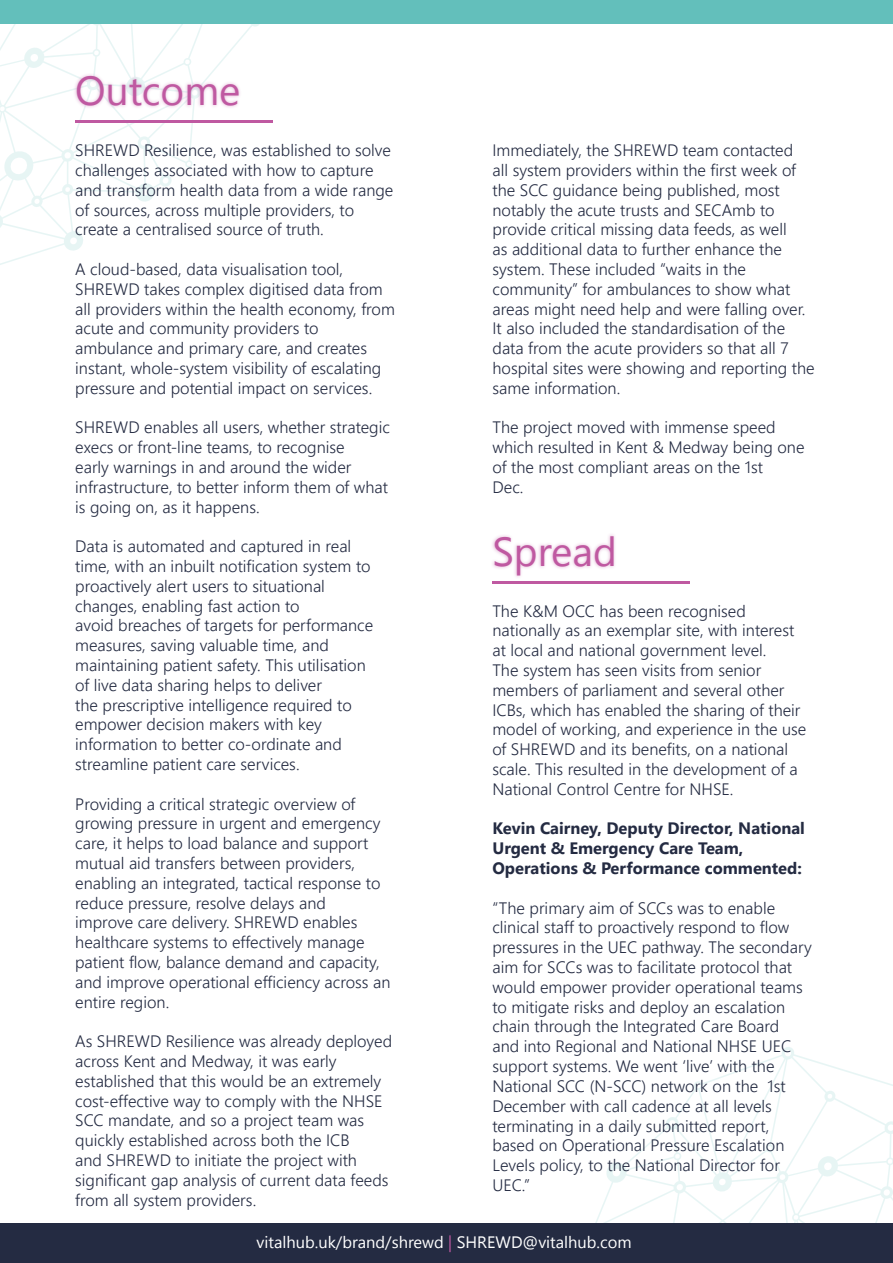
<style>
.page{position:relative;width:893px;height:1263px;background:#fff}
.page>*{position:absolute;margin:0;border:0;box-sizing:border-box;transform-origin:0 0}
.t1{font:40.5px "Nirmala UI";color:#bf59a1}
.t2{font:300 16.5px/19.8px "Nirmala UI";color:#242b42}
.t3{font:700 16.5px/19.8px "Nirmala UI";color:#242b42}
.t4{font:16.5px "Nirmala UI";color:#fff}
.s1{color:#bf59a1}
</style>
<div class="page">
<svg style="left:0;top:24px;width:260px;height:241px"></svg>
<svg style="left:580px;top:1047px;width:313px;height:177px"></svg>
<div style="left:491px;top:532px;width:127px;height:47px;background:#bf59a1;opacity:.45"></div>
<div style="left:483px;top:572px;width:216px;height:22px;background:#fff"></div>
<hr style="left:492px;top:581px;width:198px;height:3px;background:#bf59a1">
<div style="left:0;top:0;width:893px;height:24px;background:#63bfbb"></div>
<div style="left:0;top:1224px;width:893px;height:39px;background:#242b42"></div>
<div style="left:73px;top:72px;width:170px;height:37px;background:#bf59a1;opacity:.45"></div>
<div style="left:66px;top:110px;width:216px;height:23px;background:#fff"></div>
<hr style="left:75px;top:120px;width:198px;height:3px;background:#bf59a1">
<h1 class="t1" style="left:75px;top:58px;width:167px">Outcome</h1>
<p class="t2" style="left:75px;top:139px;width:320px">SHREWD Resilience, was established to solve challenges associated with how to capture and transform health data from a wide range of sources, across multiple providers, to create a centralised source of truth.</p>
<p class="t2" style="left:75px;top:258px;width:321px">A cloud-based, data visualisation tool, SHREWD takes complex digitised data from all providers within the health economy, from acute and community providers to ambulance and primary care, and creates instant, whole-system visibility of escalating pressure and potential impact on services.</p>
<p class="t2" style="left:75px;top:417px;width:316px">SHREWD enables all users, whether strategic execs or front-line teams, to recognise<br>early warnings in and around the wider infrastructure, to better inform them of what is going on, as it happens.</p>
<p class="t2" style="left:75px;top:535px;width:299px">Data is automated and captured in real time, with an inbuilt notification system to proactively alert users to situational changes, enabling fast action to<br>avoid breaches of targets for performance measures, saving valuable time, and maintaining patient safety. This utilisation of live data sharing helps to deliver<br>the prescriptive intelligence required to empower decision makers with key information to better co-ordinate and streamline patient care services.</p>
<p class="t2" style="left:75px;top:793px;width:317px">Providing a critical strategic overview of growing pressure in urgent and emergency care, it helps to load balance and support mutual aid transfers between providers, enabling an integrated, tactical response to reduce pressure, resolve delays and<br>improve care delivery. SHREWD enables healthcare systems to effectively manage patient flow, balance demand and capacity, and improve operational efficiency across an entire region.</p>
<p class="t2" style="left:75px;top:1030px;width:318px">As SHREWD Resilience was already deployed across Kent and Medway, it was early established that this would be an extremely cost-effective way to comply with the NHSE SCC mandate, and so a project team was quickly established across both the ICB<br>and SHREWD to initiate the project with significant gap analysis of current data feeds from all system providers.</p>
<p class="t2" style="left:493px;top:139px;width:324px">Immediately, the SHREWD team contacted<br>all system providers within the first week of the SCC guidance being published, most notably the acute trusts and SECAmb to provide critical missing data feeds, as well<br>as additional data to further enhance the system. These included “waits in the community” for ambulances to show what areas might need help and were falling over.<br>It also included the standardisation of the data from the acute providers so that all 7 hospital sites were showing and reporting the same information.</p>
<p class="t2" style="left:493px;top:417px;width:313px">The project moved with immense speed which resulted in Kent &amp; Medway being one of the most compliant areas on the 1st<br>Dec.</p>
<h1 class="t1" style="left:492px;top:519px;width:126px">Spread</h1>
<p class="t2" style="left:492px;top:600px;width:315px">The K&amp;M OCC has been recognised nationally as an exemplar site, with interest at local and national government level.<br>The system has seen visits from senior members of parliament and several other ICBs, which has enabled the sharing of their model of working, and experience in the use of SHREWD and its benefits, on a national scale. This resulted in the development of a National Control Centre for NHSE.</p>
<p class="t3" style="left:492px;top:817px;width:314px">Kevin Cairney, Deputy Director, National<br>Urgent &amp; Emergency Care Team,<br>Operations &amp; Performance commented:</p>
<p class="t2" style="left:492px;top:897px;width:321px">“The primary aim of SCCs was to enable clinical staff to proactively respond to flow pressures in the UEC pathway. The secondary aim for SCCs was to facilitate protocol that would empower provider operational teams to mitigate risks and deploy an escalation chain through the Integrated Care Board<br>and into Regional and National NHSE UEC support systems. We went ‘live’ with the National SCC (N-SCC) network on the 1st December with call cadence at all levels terminating in a daily submitted report, based on Operational Pressure Escalation Levels policy, to the National Director for UEC.”</p>
<p class="t4" style="left:257px;top:1228px;width:377px">vitalhub.uk/brand/shrewd <span class="s1">|</span> SHREWD@vitalhub.com</p>
</div>
